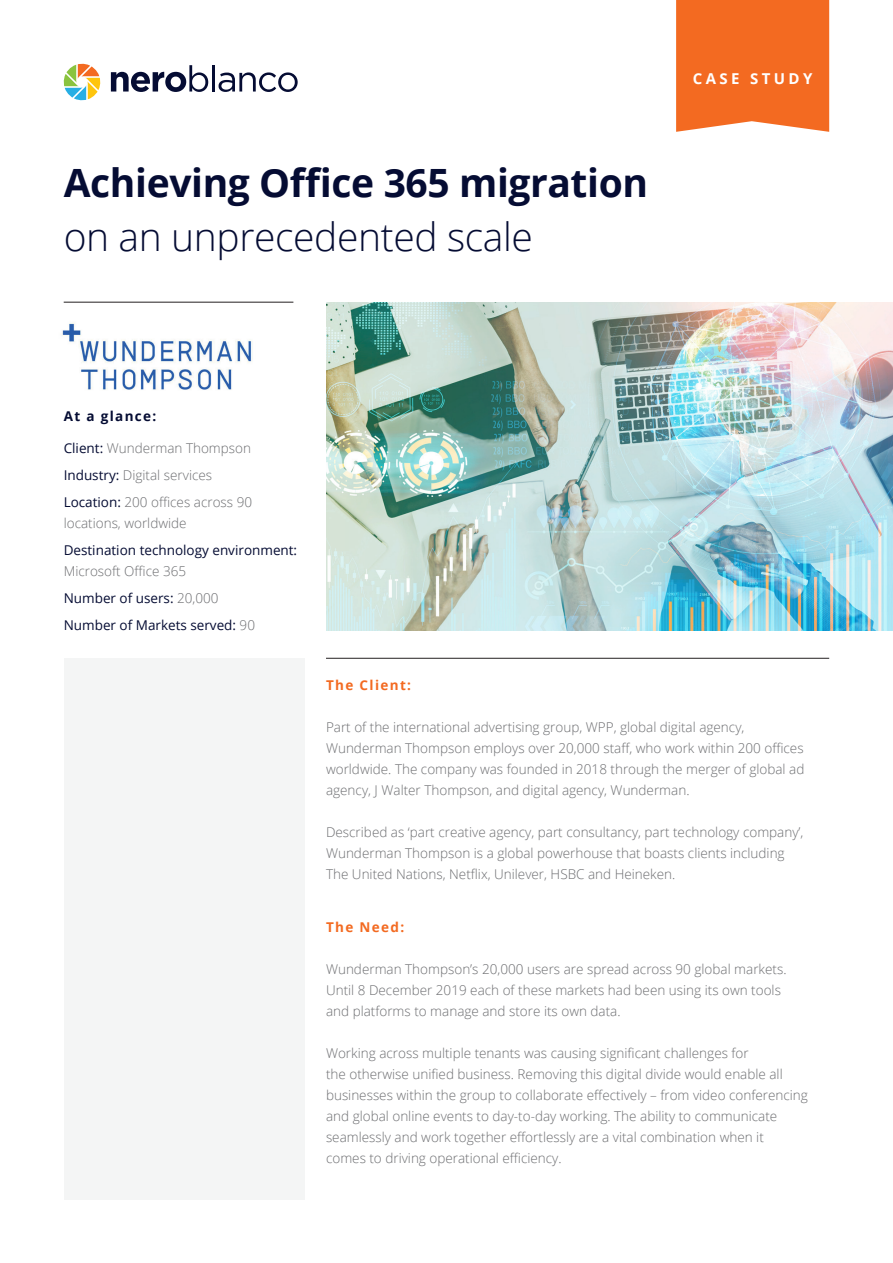
<style>
.page{position:relative;width:893px;height:1263px;background:#fff}
.page>*{position:absolute;margin:0;border:0;box-sizing:border-box;transform-origin:0 0}
.t1{font:700 39px "Open Sans";letter-spacing:-.01em;color:#050c33}
.t2{font:300 39px "Open Sans";letter-spacing:-.01em;color:#050c33}
.t3{font:700 15px "Open Sans";letter-spacing:.225em;color:#fff}
.t4{font:300 13.5px/21px "Open Sans";color:#6c6d70}
.t5{font:13.5px/27px "Open Sans";color:#050c33}
.t6{font:700 13.5px "Open Sans";letter-spacing:.1em;color:#f36a21}
.t7{font:700 13.5px "Open Sans";letter-spacing:.1em;color:#050c33}
.s1{font-weight:400;color:#050c33}
.s2{font-weight:300;color:#6c6d70}
</style>
<div class="page">
<div style="left:676px;top:0;width:153px;height:132px;background:#f36a21"></div>
<svg style="left:111px;top:65px;width:97px;height:27px"></svg>
<hr style="left:212px;top:65px;width:3px;height:27px;background:#050c33">
<svg style="left:219px;top:72px;width:79px;height:20px"></svg>
<svg style="left:63px;top:63px;width:38px;height:38px"></svg>
<div style="left:64px;top:658px;width:241px;height:541px;background:#f4f5f5"></div>
<hr style="left:64px;top:302px;width:229px;height:1px;background:#231f20">
<hr style="left:326px;top:658px;width:503px;height:1px;background:#231f20">
<img style="left:62px;top:322px;width:191px;height:68px">
<img style="left:326px;top:302px;width:567px;height:328px">
<h1 class="t1" style="left:64px;top:155px;width:586px">Achieving Office 365 migration</h1>
<h1 class="t2" style="left:64px;top:210px;width:471px">on an unprecedented scale</h1>
<p class="t3" style="left:693px;top:68px;width:121px">CASE STUDY</p>
<p class="t7" style="left:64px;top:407px;width:94px">At a glance:</p>
<p class="t4" style="left:64px;top:434px;width:190px;line-height:27px"><span class="s1">Client:</span> Wunderman Thompson<br><span class="s1">Industry:</span> Digital services<br><span class="s1">Location:</span> 200 offices across 90</p>
<p class="t4" style="left:64px;top:512px;width:124px">locations, worldwide</p>
<p class="t5" style="left:64px;top:536px;width:235px">Destination technology environment:</p>
<p class="t5" style="left:64px;top:557px;width:193px"><span class="s2">Microsoft Office 365<br></span>Number of users: <span class="s2">20,000<br></span>Number of Markets served: <span class="s2">90</span></p>
<p class="t6" style="left:326px;top:676px;width:87px">The Client:</p>
<p class="t4" style="left:326px;top:716px;width:480px">Part of the international advertising group, WPP, global digital agency, Wunderman Thompson employs over 20,000 staff, who work within 200 offices worldwide. The company was founded in 2018 through the merger of global ad agency, J Walter Thompson, and digital agency, Wunderman.</p>
<p class="t4" style="left:326px;top:822px;width:479px">Described as ‘part creative agency, part consultancy, part technology company’,<br>Wunderman Thompson is a global powerhouse that boasts clients including<br>The United Nations, Netflix, Unilever, HSBC and Heineken.</p>
<p class="t6" style="left:326px;top:917px;width:80px">The Need:</p>
<p class="t4" style="left:326px;top:958px;width:462px">Wunderman Thompson’s 20,000 users are spread across 90 global markets.<br>Until 8 December 2019 each of these markets had been using its own tools and platforms to manage and store its own data.</p>
<p class="t4" style="left:326px;top:1042px;width:483px">Working across multiple tenants was causing significant challenges for<br>the otherwise unified business. Removing this digital divide would enable all businesses within the group to collaborate effectively – from video conferencing and global online events to day-to-day working. The ability to communicate seamlessly and work together effortlessly are a vital combination when it<br>comes to driving operational efficiency.</p>
</div>
